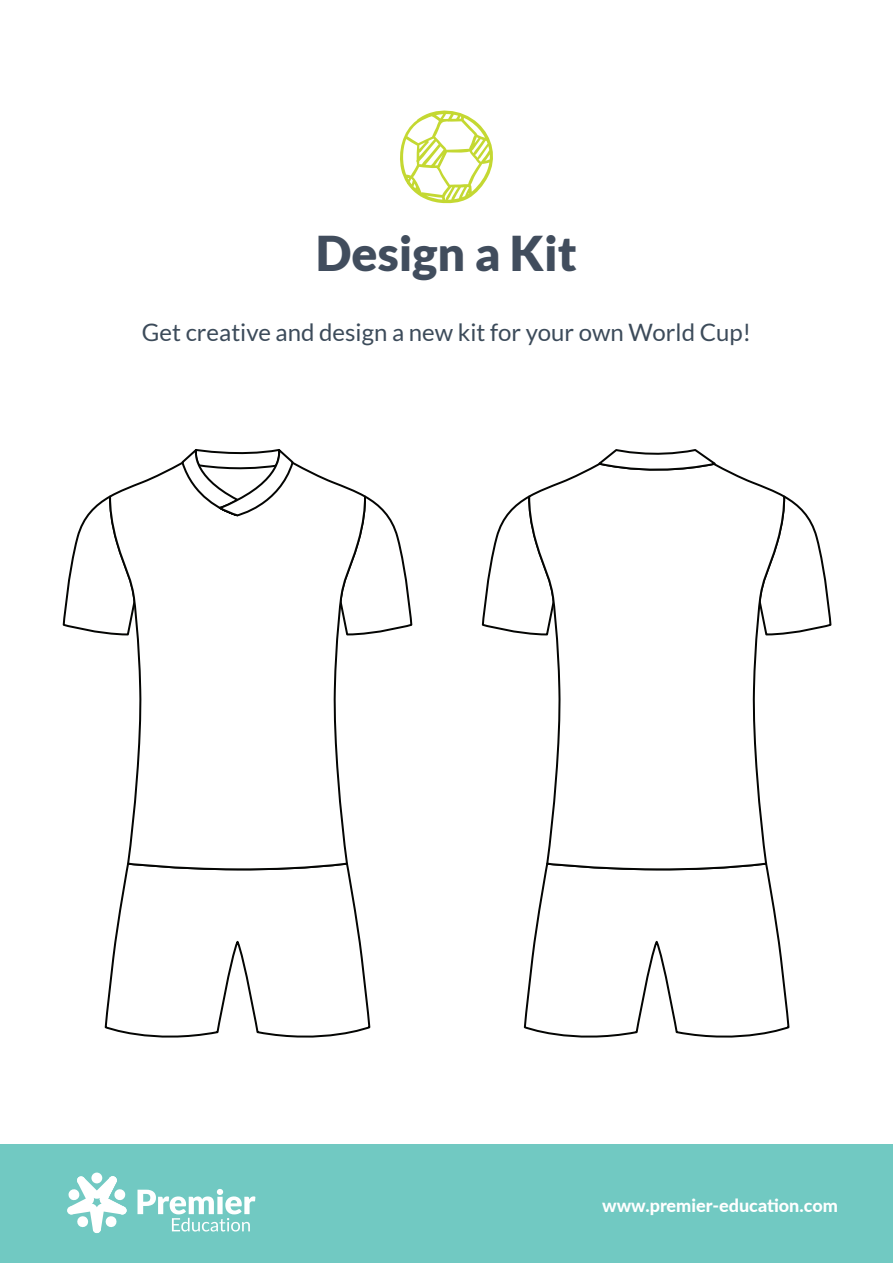
<style>
.page{position:relative;width:893px;height:1263px;background:#fff}
.page>*{position:absolute;margin:0;border:0;box-sizing:border-box;transform-origin:0 0}
.t1{font:900 48px "Lato";color:#414d5d}
.t2{font:24px "Lato";color:#3c4b5a}
.t3{font:800 18px "Lato";color:#fff}
</style>
<div class="page">
<div style="left:0;top:1145px;width:893px;height:118px;background:#71c9c2"></div>
<svg style="left:91px;top:1172px;width:11px;height:11px"></svg>
<svg style="left:67px;top:1176px;width:60px;height:57px"></svg>
<svg style="left:138px;top:1189px;width:117px;height:42px"></svg>
<svg style="left:400px;top:110px;width:93px;height:94px"></svg>
<svg style="left:104px;top:893px;width:267px;height:144px"></svg>
<svg style="left:63px;top:496px;width:45px;height:139px"></svg>
<svg style="left:367px;top:496px;width:46px;height:139px"></svg>
<svg style="left:108px;top:463px;width:259px;height:430px"></svg>
<svg style="left:180px;top:449px;width:115px;height:69px"></svg>
<svg style="left:523px;top:893px;width:267px;height:144px"></svg>
<svg style="left:481px;top:496px;width:46px;height:139px"></svg>
<svg style="left:786px;top:496px;width:45px;height:139px"></svg>
<svg style="left:527px;top:464px;width:259px;height:429px"></svg>
<svg style="left:595px;top:449px;width:122px;height:29px"></svg>
<p class="t1" style="left:316px;top:226px;width:263px">Design a Kit</p>
<p class="t2" style="left:142px;top:319px;width:611px">Get creative and design a new kit for your own World Cup!</p>
<p class="t3" style="left:602px;top:1192px;width:237px">www.premier-education.com</p>
</div>
